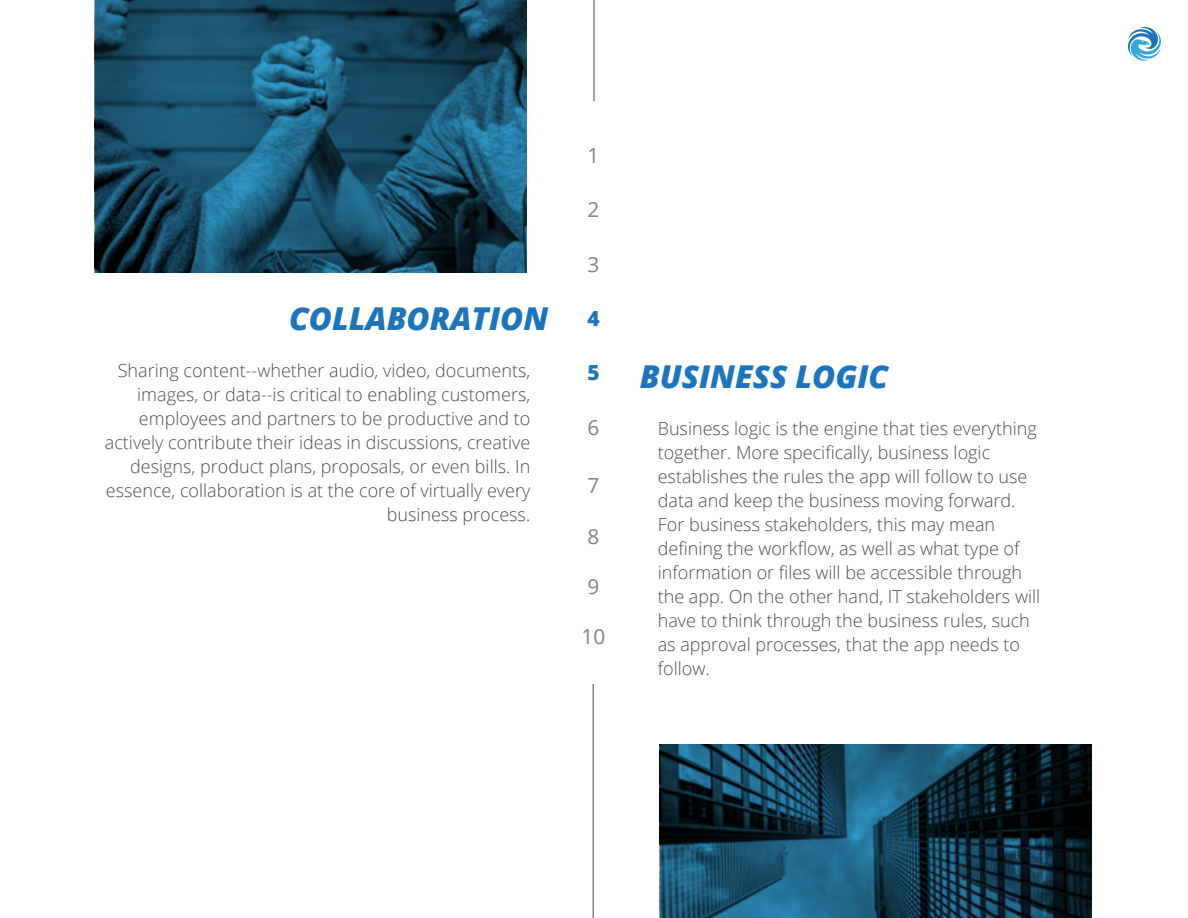
<style>
.page{position:relative;width:1188px;height:918px;background:#fff}
.page>*{position:absolute;margin:0;border:0;box-sizing:border-box;transform-origin:0 0}
.t1{font:italic 800 31.5px "Open Sans";color:#1c75bc}
.t2{font:20.85px "Open Sans";color:#808285}
.t3{font:800 20.85px "Open Sans";color:#1c75bc}
.t4{font:300 18px/24px "Open Sans";color:#4e4d4d}
</style>
<div class="page">
<hr style="left:593px;top:0;width:2px;height:101px;background:#808285">
<hr style="left:592px;top:684px;width:2px;height:234px;background:#808285">
<svg style="left:660px;top:744px;width:432px;height:174px;background:#123b4f"></svg>
<svg style="left:95px;top:0;width:432px;height:273px;background:#184d66"></svg>
<svg style="left:1128px;top:27px;width:33px;height:34px"></svg>
<p class="t2" style="left:587px;top:141px;width:13px">1</p>
<p class="t2" style="left:587px;top:195px;width:13px">2</p>
<p class="t2" style="left:587px;top:250px;width:13px">3</p>
<p class="t3" style="left:587px;top:303px;width:14px">4</p>
<p class="t3" style="left:587px;top:357px;width:14px">5</p>
<p class="t2" style="left:587px;top:413px;width:13px">6</p>
<h1 class="t1" style="left:289px;top:295px;width:261px">COLLABORATION</h1>
<p class="t4" style="left:105px;top:358px;width:427px;text-align:right">Sharing content--whether audio, video, documents, images, or data--is critical to enabling customers, employees and partners to be productive and to actively contribute their ideas in discussions, creative designs, product plans, proposals, or even bills. In essence, collaboration is at the core of virtually every business process.</p>
<h1 class="t1" style="left:640px;top:352px;width:250px">BUSINESS LOGIC</h1>
<p class="t4" style="left:658px;top:416px;width:384px">Business logic is the engine that ties everything together. More specifically, business logic establishes the rules the app will follow to use data and keep the business moving forward.<br>For business stakeholders, this may mean defining the workflow, as well as what type of information or files will be accessible through the app. On the other hand, IT stakeholders will have to think through the business rules, such as approval processes, that the app needs to follow.</p>
<p class="t2" style="left:587px;top:471px;width:13px">7</p>
<p class="t2" style="left:587px;top:522px;width:13px">8</p>
<p class="t2" style="left:587px;top:572px;width:13px">9</p>
<p class="t2" style="left:582px;top:623px;width:25px">10</p>
</div>
